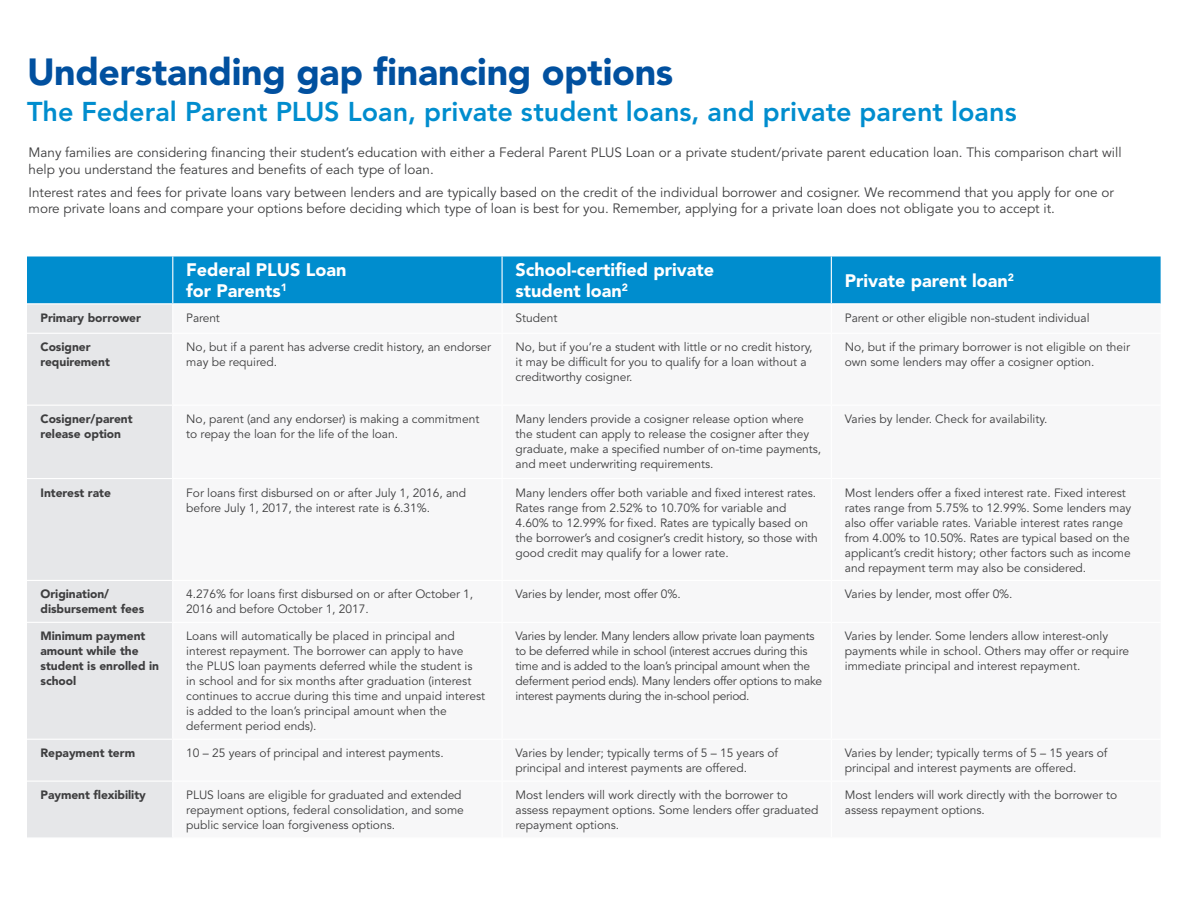
<style>
.page{position:relative;width:1188px;height:918px;background:#fff}
.page>*{position:absolute;margin:0;border:0;box-sizing:border-box;transform-origin:0 0}
.t1{font:900 37.5px "Avenir LT Std";letter-spacing:-.01em;color:#01509f}
.t2{font:800 27px "Avenir LT Std";color:#008dce}
.table_header{font:900 18px/21px "Avenir LT Std";color:#fff}
.t3{font:13.5px/16.5px "Avenir LT Std";color:#3e3e3f}
.Table{font:12px/15px "Avenir LT Std";letter-spacing:-.005em;color:#3e3e3f}
.Table___bold_lead_in{font:12px/15px "Avenir LT Std";letter-spacing:-.005em;color:#3e3e3f}
.Table-2{font:12px/15px "Avenir LT Std";letter-spacing:-.025em;color:#3e3e3f}
.Table_First_Column{font:900 12px/15px "Avenir LT Std";letter-spacing:-.005em;color:#3e3e3f}
</style>
<div class="page">
<div style="left:27px;top:256px;width:1134px;height:47px;background:#008dce"></div>
<div style="left:27px;top:304px;width:145px;height:533px;background:#e6e7e9"></div>
<hr style="left:172px;top:256px;width:1px;height:47px;background:#fff">
<hr style="left:502px;top:256px;width:1px;height:47px;background:#fff">
<hr style="left:831px;top:256px;width:1px;height:47px;background:#fff">
<hr style="left:27px;top:333px;width:145px;height:1px;background:#fff">
<hr style="left:27px;top:405px;width:145px;height:1px;background:#fff">
<hr style="left:27px;top:478px;width:145px;height:1px;background:#fff">
<hr style="left:27px;top:580px;width:145px;height:1px;background:#fff">
<hr style="left:27px;top:622px;width:145px;height:1px;background:#fff">
<hr style="left:27px;top:739px;width:145px;height:1px;background:#fff">
<hr style="left:27px;top:781px;width:145px;height:1px;background:#fff">
<p class="t1" style="left:27px;top:50px;width:648px">Understanding gap financing options</p>
<p class="t2" style="left:27px;top:96px;width:991px">The Federal Parent PLUS Loan, private student loans, and private parent loans</p>
<p class="t3" style="left:28px;top:145px;width:1095px">Many families are considering financing their student’s education with either a Federal Parent PLUS Loan or a private student/private parent education loan. This comparison chart will help you understand the features and benefits of each type of loan.</p>
<p class="t3" style="left:28px;top:184px;width:1087px">Interest rates and fees for private loans vary between lenders and are typically based on the credit of the individual borrower and cosigner. We recommend that you apply for one or more private loans and compare your options before deciding which type of loan is best for you. Remember, applying for a private loan does not obligate you to accept it.</p>
<p class="table_header" style="left:186px;top:259px;width:162px">Federal PLUS Loan for Parents<sup>1</sup></p>
<p class="table_header" style="left:516px;top:259px;width:200px">School-certified private student loan<sup>2</sup></p>
<p class="table_header" style="left:845px;top:270px;width:171px">Private parent loan<sup>2</sup></p>
<p class="Table_First_Column" style="left:40px;top:310px;width:102px">Primary borrower</p>
<p class="Table" style="left:186px;top:311px;width:35px">Parent</p>
<p class="Table" style="left:516px;top:311px;width:43px">Student</p>
<p class="Table" style="left:845px;top:311px;width:246px">Parent or other eligible non-student individual</p>
<p class="Table_First_Column" style="left:40px;top:340px;width:71px">Cosigner requirement</p>
<p class="Table___bold_lead_in" style="left:186px;top:340px;width:306px">No, but if a parent has adverse credit history, an endorser may be required.</p>
<p class="Table" style="left:516px;top:340px;width:299px">No, but if you’re a student with little or no credit history, it may be difficult for you to qualify for a loan without a creditworthy cosigner.</p>
<p class="Table" style="left:845px;top:340px;width:287px">No, but if the primary borrower is not eligible on their own some lenders may offer a cosigner option.</p>
<p class="Table_First_Column" style="left:40px;top:411px;width:94px">Cosigner/parent release option</p>
<p class="Table___bold_lead_in" style="left:186px;top:412px;width:295px">No, parent (and any endorser) is making a commitment to repay the loan for the life of the loan.</p>
<p class="Table" style="left:516px;top:412px;width:307px">Many lenders provide a cosigner release option where the student can apply to release the cosigner after they graduate, make a specified number of on-time payments, and meet underwriting requirements.</p>
<p class="Table" style="left:845px;top:412px;width:204px">Varies by lender. Check for availability.</p>
<p class="Table_First_Column" style="left:40px;top:485px;width:72px">Interest rate</p>
<p class="Table" style="left:186px;top:485px;width:281px">For loans first disbursed on or after July 1, 2016, and before July 1, 2017, the interest rate is 6.31%.</p>
<p class="Table" style="left:516px;top:485px;width:304px">Many lenders offer both variable and fixed interest rates.<br>Rates range from 2.52% to 10.70% for variable and 4.60% to 12.99% for fixed. Rates are typically based on the borrower’s and cosigner’s credit history, so those with good credit may qualify for a lower rate.</p>
<p class="Table" style="left:845px;top:485px;width:288px">Most lenders offer a fixed interest rate. Fixed interest rates range from 5.75% to 12.99%. Some lenders may also offer variable rates. Variable interest rates range from 4.00% to 10.50%. Rates are typical based on the applicant’s credit history; other factors such as income and repayment term may also be considered.</p>
<p class="Table_First_Column" style="left:40px;top:587px;width:105px">Origination/ disbursement fees</p>
<p class="Table" style="left:186px;top:587px;width:288px">4.276% for loans first disbursed on or after October 1,<br>2016 and before October 1, 2017.</p>
<p class="Table" style="left:516px;top:587px;width:167px">Varies by lender, most offer 0%.</p>
<p class="Table" style="left:845px;top:587px;width:169px">Varies by lender, most offer 0%.</p>
<p class="Table_First_Column" style="left:40px;top:629px;width:120px">Minimum payment amount while the student is enrolled in school</p>
<p class="Table___bold_lead_in" style="left:186px;top:629px;width:300px">Loans will automatically be placed in principal and interest repayment. The borrower can apply to have<br>the PLUS loan payments deferred while the student is<br>in school and for six months after graduation (interest continues to accrue during this time and unpaid interest is added to the loan’s principal amount when the deferment period ends).</p>
<p class="Table-2" style="left:516px;top:629px;width:308px">Varies by lender. Many lenders allow private loan payments to be deferred while in school (interest accrues during this time and is added to the loan’s principal amount when the deferment period ends). Many lenders offer options to make interest payments during the in-school period.</p>
<p class="Table" style="left:845px;top:629px;width:286px">Varies by lender. Some lenders allow interest-only payments while in school. Others may offer or require immediate principal and interest repayment.</p>
<p class="Table_First_Column" style="left:40px;top:745px;width:96px">Repayment term</p>
<p class="Table" style="left:186px;top:746px;width:259px">10 – 25 years of principal and interest payments.</p>
<p class="Table___bold_lead_in" style="left:516px;top:746px;width:264px">Varies by lender; typically terms of 5 – 15 years of principal and interest payments are offered.</p>
<p class="Table___bold_lead_in" style="left:845px;top:746px;width:264px">Varies by lender; typically terms of 5 – 15 years of principal and interest payments are offered.</p>
<p class="Table_First_Column" style="left:40px;top:787px;width:107px">Payment flexibility</p>
<p class="Table___bold_lead_in" style="left:186px;top:788px;width:279px">PLUS loans are eligible for graduated and extended repayment options, federal consolidation, and some public service loan forgiveness options.</p>
<p class="Table" style="left:516px;top:788px;width:304px">Most lenders will work directly with the borrower to assess repayment options. Some lenders offer graduated repayment options.</p>
<p class="Table" style="left:845px;top:788px;width:274px">Most lenders will work directly with the borrower to assess repayment options.</p>
</div>
